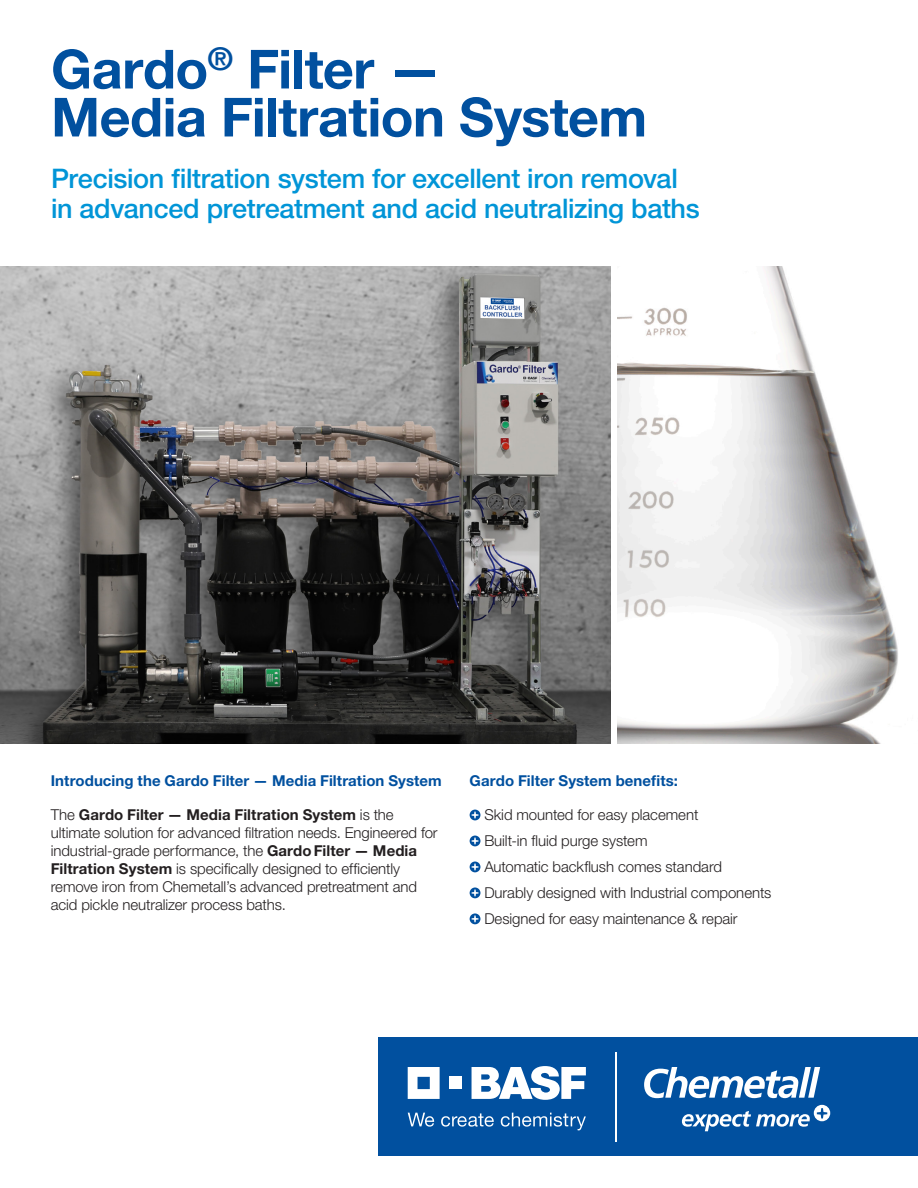
<style>
.page{position:relative;width:918px;height:1188px;background:#fff}
.page>*{position:absolute;margin:0;border:0;box-sizing:border-box;transform-origin:0 0}
.Heading_1{font:700 54px/48px "Helvetica Neue LT Std";letter-spacing:-.01em;color:#01509f}
.Heading_2{font:500 27px/30px "Helvetica Neue LT Std";letter-spacing:-.015em;color:#0195d7}
.Body_Text{font:300 15px/18px "Helvetica Neue LT Std";letter-spacing:-.005em;color:#231f20}
.Body_Text-2{font:700 15px "Helvetica Neue LT Std";letter-spacing:.005em;color:#01509f}
.s1{font-weight:700}
</style>
<div class="page">
<img style="left:618px;top:267px;width:280px;height:477px">
<img style="left:0;top:267px;width:610px;height:477px">
<div style="left:378px;top:1037px;width:540px;height:119px;background:#01509f"></div>
<svg style="left:644px;top:1067px;width:176px;height:31px"></svg>
<svg style="left:682px;top:1105px;width:148px;height:26px"></svg>
<hr style="left:615px;top:1052px;width:1px;height:89px;background:#fff">
<svg style="left:408px;top:1067px;width:32px;height:32px"></svg>
<div style="left:449px;top:1077px;width:13px;height:12px;background:#fff"></div>
<svg style="left:472px;top:1066px;width:114px;height:34px"></svg>
<svg style="left:408px;top:1113px;width:26px;height:14px"></svg>
<svg style="left:441px;top:1113px;width:53px;height:14px"></svg>
<svg style="left:501px;top:1113px;width:85px;height:17px"></svg>
<svg style="left:470px;top:810px;width:10px;height:10px"></svg>
<svg style="left:472px;top:812px;width:6px;height:6px"></svg>
<svg style="left:470px;top:836px;width:10px;height:10px"></svg>
<svg style="left:472px;top:838px;width:6px;height:6px"></svg>
<svg style="left:470px;top:862px;width:10px;height:10px"></svg>
<svg style="left:472px;top:864px;width:6px;height:6px"></svg>
<svg style="left:470px;top:888px;width:10px;height:10px"></svg>
<svg style="left:472px;top:890px;width:6px;height:6px"></svg>
<svg style="left:470px;top:913px;width:10px;height:11px"></svg>
<svg style="left:472px;top:915px;width:6px;height:7px"></svg>
<p class="Heading_1" style="left:51px;top:44px;width:598px">Gardo<sup>®</sup> Filter —<br>Media Filtration System</p>
<p class="Heading_2" style="left:51px;top:163px;width:650px">Precision filtration system for excellent iron removal in advanced pretreatment and acid neutralizing baths</p>
<p class="Body_Text-2" style="left:51px;top:772px;width:393px">Introducing the Gardo Filter — Media Filtration System</p>
<p class="Body_Text" style="left:51px;top:806px;width:388px">The <span class="s1">Gardo Filter — Media Filtration System</span> is the ultimate solution for advanced filtration needs. Engineered for industrial-grade performance, the <span class="s1">GardoFilter — Media Filtration System</span> is specifically designed to efficiently remove iron from Chemetall’s advanced pretreatment and acid pickle neutralizer process baths.</p>
<p class="Body_Text-2" style="left:470px;top:772px;width:210px">Gardo Filter System benefits:</p>
<p class="Body_Text" style="left:484px;top:806px;width:216px">Skid mounted for easy placement</p>
<p class="Body_Text" style="left:484px;top:832px;width:165px">Built-in fluid purge system</p>
<p class="Body_Text" style="left:484px;top:858px;width:239px">Automatic backflush comes standard</p>
<p class="Body_Text" style="left:484px;top:884px;width:289px">Durably designed with Industrial components</p>
<p class="Body_Text" style="left:484px;top:910px;width:255px">Designed for easy maintenance &amp; repair</p>
</div>
